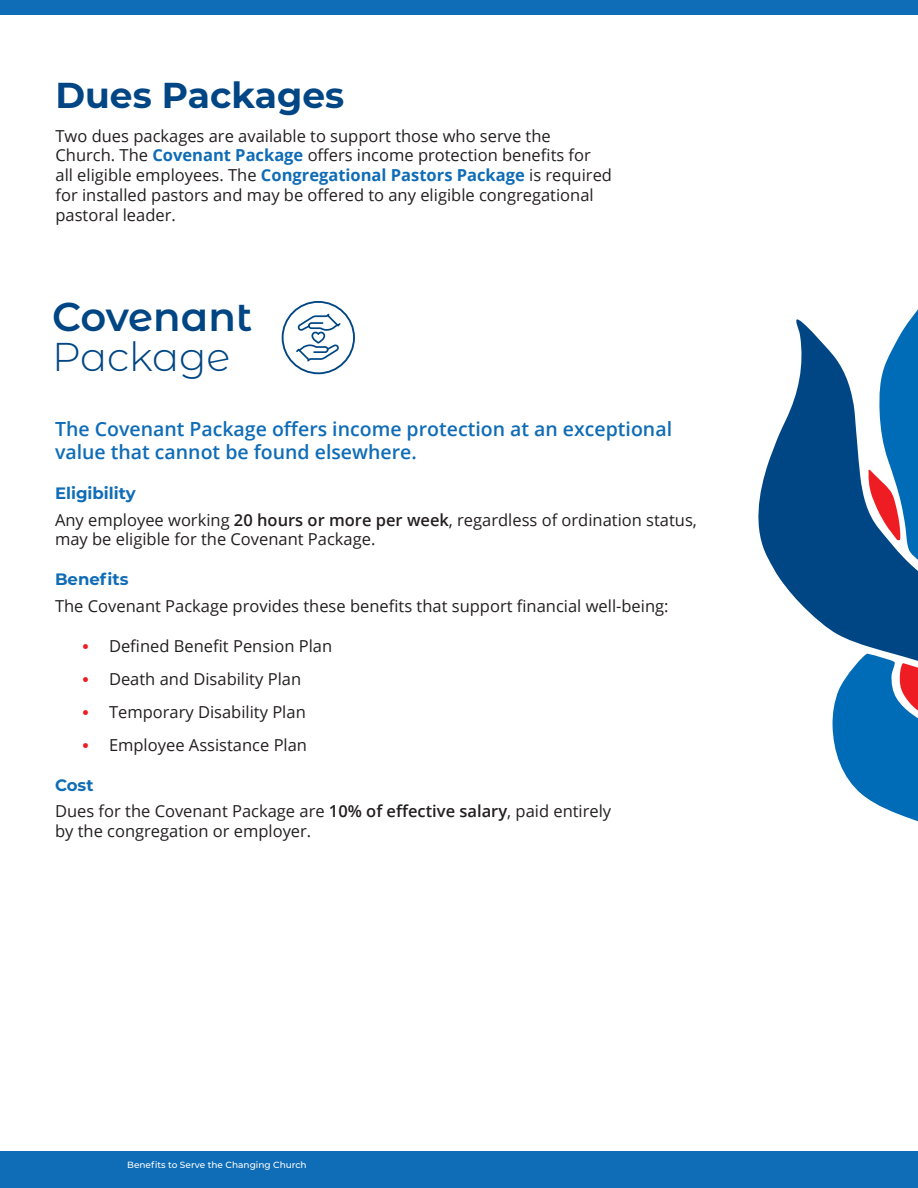
<style>
.page{position:relative;width:918px;height:1188px;background:#fff}
.page>*{position:absolute;margin:0;border:0;box-sizing:border-box;transform-origin:0 0}
.t1{font:600 40.2px/40.2px "Montserrat Alternates";color:#004684}
.Page_Head{font:700 36px "Montserrat";color:#004684}
.call_out_sentence{font:600 19.5px/23.4px "Open Sans";color:#0f6cb6}
.Body_3{font:16.5px/19.8px "Open Sans";color:#231f20}
.Name1{font:700 16.5px "Montserrat";color:#0f6cb6}
.t2{font:500 9px "Montserrat";color:#fff}
.s1{font-weight:700;color:#0f6cb6}
.s2{font-weight:300}
.s3{font-weight:600}
.s4{font-family:"Montserrat";font-weight:700;font-size:19.5px;color:#ee1d23}
</style>
<div class="page">
<div style="left:0;top:0;width:918px;height:14px;background:#0f6cb6"></div>
<div style="left:0;top:1151px;width:918px;height:37px;background:#0f6cb6"></div>
<svg style="left:758px;top:319px;width:74px;height:312px;fill:#004684"></svg>
<svg style="left:832px;top:309px;width:86px;height:513px"></svg>
<svg style="left:296px;top:312px;width:46px;height:50px"></svg>
<div style="left:282px;top:301px;width:73px;height:73px;border:2px solid #004684;border-radius:50%"></div>
<p class="Page_Head" style="left:56px;top:70px;width:290px">Dues Packages</p>
<p class="Body_3" style="left:56px;top:125px;width:558px">Two dues packages are available to support those who serve the Church. The <span class="s1">Covenant Package</span> offers income protection benefits for all eligible employees. The <span class="s1">Congregational Pastors Package</span> is required for installed pastors and may be offered to any eligible congregational pastoral leader.</p>
<p class="t1" style="left:52px;top:295px;width:202px">Covenant<br><span class="s2">Package</span></p>
<p class="call_out_sentence" style="left:55px;top:416px;width:619px">The Covenant Package offers income protection at an exceptional value that cannot be found elsewhere.</p>
<p class="Name1" style="left:55px;top:481px;width:82px">Eligibility</p>
<p class="Body_3" style="left:55px;top:509px;width:644px">Any employee working <span class="s3">20 hours or more per week</span>, regardless of ordination status, may be eligible for the Covenant Package.</p>
<p class="Name1" style="left:55px;top:568px;width:75px">Benefits</p>
<p class="Body_3" style="left:55px;top:596px;width:615px">The Covenant Package provides these benefits that support financial well-being:</p>
<p class="Body_3" style="left:82px;top:635px;width:252px"><span class="s4">•</span> Defined Benefit Pension Plan</p>
<p class="Body_3" style="left:82px;top:668px;width:221px"><span class="s4">•</span> Death and Disability Plan</p>
<p class="Body_3" style="left:82px;top:701px;width:225px"><span class="s4">•</span> Temporary Disability Plan</p>
<p class="Body_3" style="left:82px;top:734px;width:227px"><span class="s4">•</span> Employee Assistance Plan</p>
<p class="Name1" style="left:55px;top:773px;width:40px">Cost</p>
<p class="Body_3" style="left:55px;top:801px;width:558px">Dues for the Covenant Package are <span class="s3">10% of effective salary</span>, paid entirely by the congregation or employer.</p>
<p class="t2" style="left:127px;top:1159px;width:181px">Benefits to Serve the Changing Church</p>
</div>
